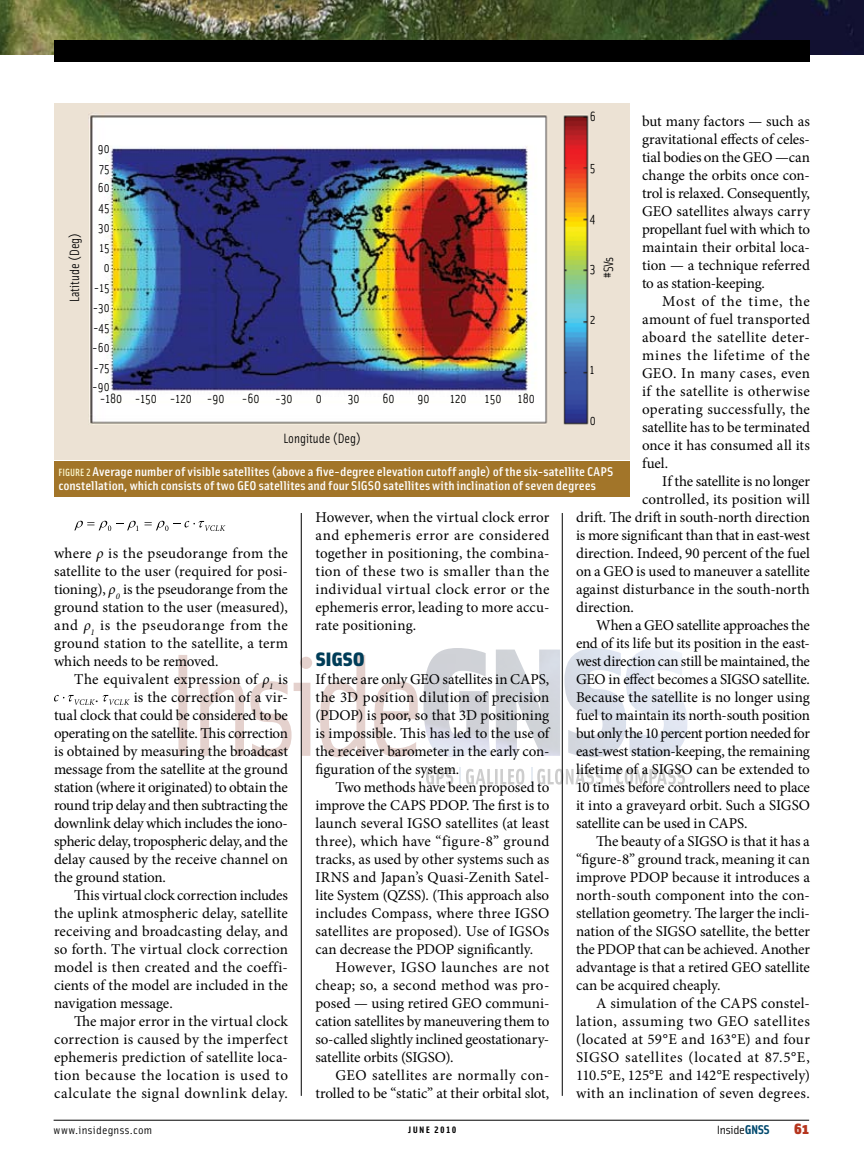
<style>
.page{position:relative;width:864px;height:1161px;background:#fff}
.page>*{position:absolute;margin:0;border:0;box-sizing:border-box;transform-origin:0 0}
.t1{font:19.5px "Solex Black Lining";letter-spacing:-.015em;color:#003d58;scale:1.15 1}
.t2{font:15px/18px "Minion Pro";color:#000;text-align:justify}
.t3{font:15px "Minion Pro";letter-spacing:-.03em;color:#000}
.t4{font:15px "Minion Pro";letter-spacing:.04em;color:#000}
.t5{font:15px "Minion Pro";letter-spacing:.025em;color:#000}
.t6{font:15px "Minion Pro";letter-spacing:.03em;color:#000}
.t7{font:15px/18px "Minion Pro";letter-spacing:.02em;color:#000}
.t8{font:900 15px "Solex";color:#b5351e;scale:1.15 1}
.t9{font:13.5px "Solex";color:#000}
.t10{font:13.05px/20px "Solex";color:#000;text-align:right}
.t11{font:500 12.75px/13.5px "Solex";color:#fff;scale:1.15 1}
.t12{font:12px "Solex";letter-spacing:-.025em;color:#000;scale:1.15 1}
.t13{font:11.25px "Solex";letter-spacing:.025em;color:#000;scale:1.15 1}
.t14{font:9.3px "Solex Bold Lining";letter-spacing:.12em;color:#000;scale:1.15 1}
.s1{font-family:"Solex Medium Lining";font-weight:400;font-size:10.5px;color:#fcf9cf}
.s2{font-style:italic}
.s3{font-weight:700;font-size:12.75px;color:#00496e}
</style>
<div class="page">
<hr style="left:54px;top:1120px;width:755px;height:1px;background:#000">
<svg style="left:178px;top:655px;width:240px;height:102px"></svg>
<img style="left:423px;top:648px;width:264px;height:109px">
<svg style="left:610px;top:768px;width:75px;height:22px"></svg>
<svg style="left:531px;top:768px;width:72px;height:22px"></svg>
<svg style="left:460px;top:768px;width:64px;height:22px"></svg>
<svg style="left:426px;top:769px;width:27px;height:16px"></svg>
<svg style="left:145px;top:521px;width:80px;height:10px"></svg>
<svg style="left:117px;top:521px;width:21px;height:10px"></svg>
<svg style="left:74px;top:521px;width:37px;height:10px"></svg>
<svg style="left:54px;top:695px;width:41px;height:10px"></svg>
<svg style="left:103px;top:695px;width:27px;height:10px"></svg>
<div style="left:54px;top:461px;width:576px;height:36px;background:#a27529"></div>
<div style="left:54px;top:104px;width:576px;height:356px;background:#ece2d4"></div>
<img style="left:88px;top:114px;width:501px;height:310px">
<img style="left:0;top:0;width:864px;height:55px">
<div style="left:54px;top:40px;width:756px;height:22px;background:#000"></div>
<hr style="left:301px;top:513px;width:1px;height:583px;background:#000">
<hr style="left:562px;top:513px;width:1px;height:583px;background:#000">
<p class="t9" style="left:590px;top:108px;width:8px">6</p>
<p class="t2" style="left:642px;top:112px;width:170px">but many factors — such as gravitational effects of celes&shy;tial bodies on the GEO —can change the orbits once con&shy;trol is relaxed. Consequently, GEO satellites always carry propellant fuel with which to maintain their orbital loca&shy;tion — a technique referred to as station-keeping.</p>
<p class="t2" style="left:642px;top:292px;width:170px;text-indent:20px">Most of the time, the amount of fuel transported aboard the satellite deter&shy;mines the lifetime of the GEO. In many cases, even if the satellite is otherwise operating successfully, the satellite has to be terminated once it has consumed all its fuel.</p>
<p class="t2" style="left:662px;top:472px;width:149px">If the satellite is no longer</p>
<p class="t2" style="left:642px;top:490px;width:169px">controlled, its position will</p>
<p class="t2" style="left:576px;top:508px;width:235px">drift. The drift in south-north direction</p>
<p class="t2" style="left:576px;top:526px;width:235px">is more significant than that in east-west</p>
<p class="t2" style="left:576px;top:544px;width:236px">direction. Indeed, 90 percent of the fuel</p>
<p class="t2" style="left:576px;top:562px;width:235px">on a GEO is used to maneuver a satellite</p>
<p class="t2" style="left:576px;top:580px;width:235px">against disturbance in the south-north</p>
<p class="t2" style="left:576px;top:598px;width:60px">direction.</p>
<p class="t2" style="left:596px;top:616px;width:215px">When a GEO satellite approaches the</p>
<p class="t2" style="left:576px;top:634px;width:235px">end of its life but its position in the east-</p>
<p class="t2" style="left:576px;top:652px;width:235px">west direction can still be maintained, the</p>
<p class="t2" style="left:576px;top:670px;width:235px">GEO in effect becomes a SIGSO satellite.</p>
<p class="t2" style="left:576px;top:688px;width:236px">Because the satellite is no longer using</p>
<p class="t2" style="left:576px;top:706px;width:235px">fuel to maintain its north-south position</p>
<p class="t3" style="left:576px;top:723px;width:235px">but only the 10 percent portion needed for</p>
<p class="t2" style="left:576px;top:742px;width:235px">east-west station-keeping, the remaining</p>
<p class="t2" style="left:576px;top:760px;width:235px">lifetime of a SIGSO can be extended to</p>
<p class="t2" style="left:576px;top:778px;width:235px">10 times before controllers need to place</p>
<p class="t2" style="left:576px;top:796px;width:236px">it into a graveyard orbit. Such a SIGSO</p>
<p class="t2" style="left:576px;top:814px;width:173px">satellite can be used in CAPS.</p>
<p class="t2" style="left:596px;top:832px;width:215px">The beauty of a SIGSO is that it has a</p>
<p class="t2" style="left:576px;top:850px;width:236px">“figure-8” ground track, meaning it can</p>
<p class="t2" style="left:576px;top:868px;width:235px">improve PDOP because it introduces a</p>
<p class="t2" style="left:576px;top:886px;width:236px">north-south component into the con-</p>
<p class="t2" style="left:576px;top:904px;width:236px">stellation geometry. The larger the incli-</p>
<p class="t2" style="left:576px;top:922px;width:235px">nation of the SIGSO satellite, the better</p>
<p class="t2" style="left:576px;top:940px;width:236px">the PDOP that can be achieved. Another</p>
<p class="t2" style="left:576px;top:958px;width:235px">advantage is that a retired GEO satellite</p>
<p class="t2" style="left:576px;top:976px;width:146px">can be acquired cheaply.</p>
<p class="t2" style="left:596px;top:994px;width:215px">A simulation of the CAPS constel-</p>
<p class="t6" style="left:576px;top:1011px;width:235px">lation, assuming two GEO satellites</p>
<p class="t2" style="left:576px;top:1030px;width:235px">(located at 59°E and 163°E) and four</p>
<p class="t4" style="left:576px;top:1047px;width:235px">SIGSO satellites (located at 87.5°E,</p>
<p class="t2" style="left:576px;top:1066px;width:235px">110.5°E, 125°E and 142°E respectively)</p>
<p class="t5" style="left:576px;top:1083px;width:235px">with an inclination of seven degrees.</p>
<p class="t10" style="left:92px;top:138px;width:19px">90<br>75<br>60<br>45<br>30<br>15<br>0 -15 -30 -45 -60 -75 -90</p>
<p class="t9" style="left:590px;top:159px;width:7px">5</p>
<p class="t9" style="left:590px;top:209px;width:7px">4</p>
<p class="t9" style="left:66px;top:302px;width:71px;rotate:-90deg">Latitude (Deg)</p>
<p class="t9" style="left:600px;top:278px;width:23px;rotate:-90deg">#SVs</p>
<p class="t9" style="left:590px;top:260px;width:7px">3</p>
<p class="t9" style="left:590px;top:311px;width:7px">2</p>
<p class="t9" style="left:590px;top:361px;width:6px">1</p>
<p class="t9" style="left:100px;top:390px;width:126px">-180 -150 -120 -90</p>
<p class="t9" style="left:242px;top:390px;width:52px">-60 -30</p>
<p class="t9" style="left:316px;top:390px;width:8px">0</p>
<p class="t9" style="left:348px;top:390px;width:13px">30</p>
<p class="t9" style="left:382px;top:390px;width:14px">60</p>
<p class="t9" style="left:417px;top:390px;width:14px">90</p>
<p class="t9" style="left:450px;top:390px;width:18px">120</p>
<p class="t9" style="left:485px;top:390px;width:51px">150 180</p>
<p class="t9" style="left:590px;top:412px;width:8px">0</p>
<p class="t9" style="left:283px;top:429px;width:79px">Longitude (Deg)</p>
<p class="t11" style="left:58px;top:464px;width:484px"><span class="s1">FIGURE 2</span> Average number of visible satellites (above a five-degree elevation cutoff angle) of the six-satellite CAPS constellation, which consists of two GEO satellites and four SIGSO satellites with inclination of seven degrees</p>
<p class="t2" style="left:315px;top:508px;width:236px">However, when the virtual clock error and ephemeris error are considered together in positioning, the combina&shy;tion of these two is smaller than the individual virtual clock error or the ephemeris error, leading to more accu&shy;rate positioning.</p>
<h1 class="t1" style="left:315px;top:646px;width:45px">SIGSO</h1>
<p class="t2" style="left:315px;top:670px;width:236px">If there are only GEO satellites in CAPS, the 3D position dilution of precision (PDOP) is poor, so that 3D positioning is impossible. This has led to the use of the receiver barometer in the early con&shy;figuration of the system.</p>
<p class="t2" style="left:315px;top:778px;width:236px;text-indent:20px">Two methods have been proposed to improve the CAPS PDOP. The first is to launch several IGSO satellites (at least three), which have “figure-8” ground tracks, as used by other systems such as IRNS and Japan’s Quasi-Zenith Satel&shy;lite System (QZSS). (This approach also includes Compass, where three IGSO satellites are proposed). Use of IGSOs can decrease the PDOP significantly.</p>
<p class="t2" style="left:315px;top:958px;width:236px;text-indent:20px">However, IGSO launches are not cheap; so, a second method was pro&shy;posed — using retired GEO communi&shy;cation satellites by maneuvering them to so-called slightly inclined geostationary&shy;satellite orbits (SIGSO).</p>
<p class="t2" style="left:315px;top:1066px;width:236px;text-align:right">GEO satellites are normally con&shy;trolled to be “static” at their orbital slot,</p>
<p class="t2" style="left:54px;top:544px;width:236px">where <span class="s2">ρ</span> is the pseudorange from the satellite to the user (required for posi&shy;tioning), <span class="s2">ρ</span><sub>0</sub> is the pseudorange from the ground station to the user (measured), and <span class="s2">ρ</span><sub>1</sub> is the pseudorange from the ground station to the satellite, a term which needs to be removed.</p>
<p class="t7" style="left:95px;top:670px;width:194px;text-indent:-21px">The equivalent expression of <span class="s2">ρ</span><sub>1</sub> is .</p>
<p class="t2" style="left:54px;top:688px;width:236px;text-indent:80px">is the correction of a vir&shy;tual clock that could be considered to be operating on the satellite. This correction is obtained by measuring the broadcast message from the satellite at the ground station (where it originated) to obtain the round trip delay and then subtracting the downlink delay which includes the iono&shy;spheric delay, tropospheric delay, and the delay caused by the receive channel on the ground station.</p>
<p class="t2" style="left:54px;top:886px;width:236px;text-indent:20px">This virtual clock correction includes the uplink atmospheric delay, satellite receiving and broadcasting delay, and so forth. The virtual clock correction model is then created and the coeffi&shy;cients of the model are included in the navigation message.</p>
<p class="t2" style="left:54px;top:1012px;width:236px;text-indent:20px">The major error in the virtual clock correction is caused by the imperfect ephemeris prediction of satellite loca&shy;tion because the location is used to calculate the signal downlink delay.</p>
<p class="t13" style="left:54px;top:1123px;width:87px">www.insidegnss.com</p>
<p class="t14" style="left:409px;top:1124px;width:43px">JUNE 2010</p>
<p class="t12" style="left:717px;top:1122px;width:48px">Inside<span class="s3">GNSS</span></p>
<p class="t8" style="left:794px;top:1119px;width:15px">61</p>
</div>
